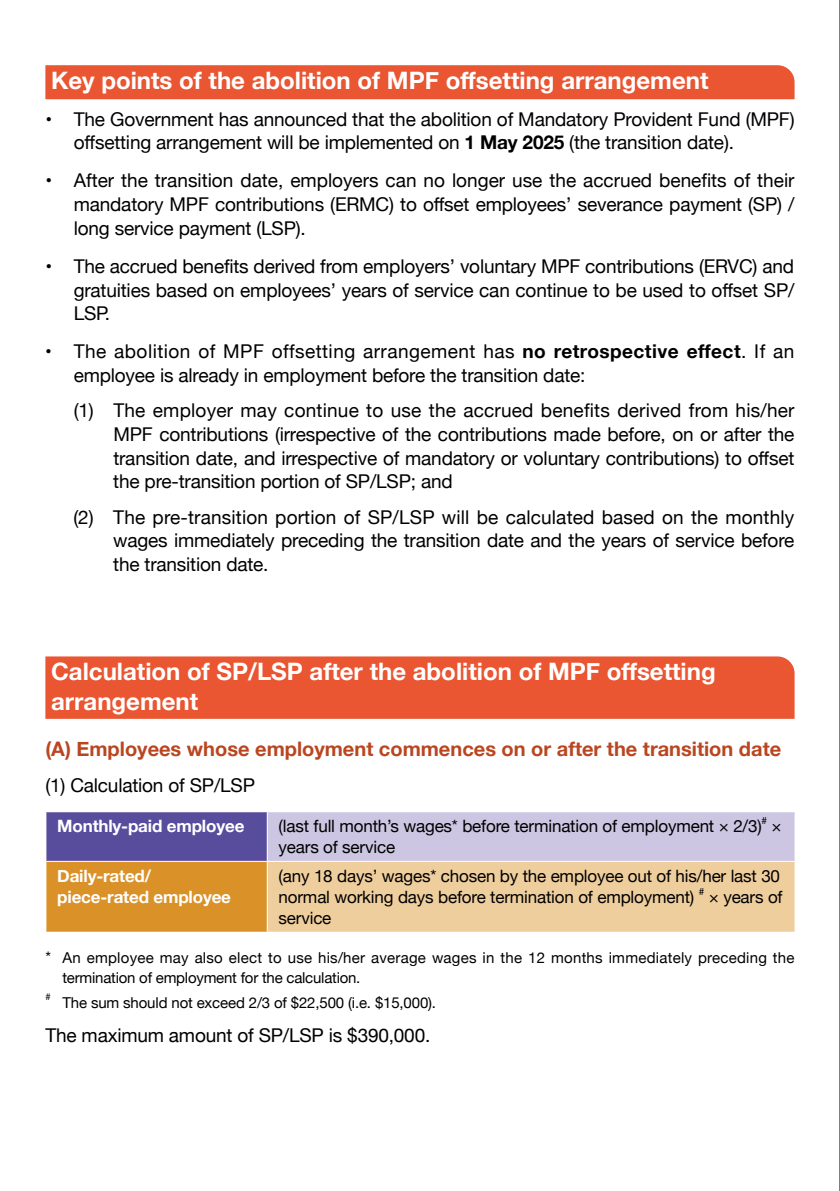
<style>
.page{position:relative;width:840px;height:1191px;background:#fff}
.page>*{position:absolute;margin:0;border:0;box-sizing:border-box;transform-origin:0 0}
.t1{font:700 24px/30px "Helvetica Neue";color:#fff}
.t2{font:700 20px "Helvetica Neue";color:#ba4620}
.t3{font:19px/23.8px "Helvetica Neue";letter-spacing:-.01em;color:#000;text-align:justify}
.t4{font:17px/21.2px "Helvetica Neue";letter-spacing:-.01em;color:#000}
.t5{font:700 17px/21.2px "Helvetica Neue";letter-spacing:-.01em;color:#fff}
.t6{font:15px/19.6px "Helvetica Neue";letter-spacing:.015em;color:#000}
.t7{font:15px "Helvetica Neue";letter-spacing:-.01em;color:#000}
.t8{font:10px "Helvetica Neue";color:#000}
.t9{font:9.4px "Helvetica Neue";color:#000}
.s1{font-weight:700}
.s2{font-size:16px}
</style>
<div class="page">
<div style="left:45px;top:65px;width:749px;height:34px;background:#ea5532"></div>
<div style="left:45px;top:656px;width:749px;height:63px;background:#ea5532"></div>
<div style="left:46px;top:811px;width:221px;height:50px;background:#584c9d"></div>
<div style="left:267px;top:811px;width:527px;height:50px;background:#ccc6e2"></div>
<div style="left:46px;top:861px;width:221px;height:71px;background:#da9127"></div>
<div style="left:267px;top:861px;width:527px;height:71px;background:#efce9e"></div>
<hr style="left:45px;top:811px;width:222px;height:1px;background:#fff">
<hr style="left:267px;top:811px;width:528px;height:1px;background:#fff">
<hr style="left:266px;top:812px;width:1px;height:49px;background:#fff">
<hr style="left:45px;top:861px;width:222px;height:1px;background:#fff">
<hr style="left:267px;top:861px;width:528px;height:1px;background:#fff">
<hr style="left:266px;top:862px;width:1px;height:69px;background:#fff">
<hr style="left:45px;top:931px;width:222px;height:1px;background:#fff">
<hr style="left:267px;top:931px;width:528px;height:1px;background:#fff">
<hr style="left:839px;top:0;width:1px;height:1191px;background:#000">
<p class="t1" style="left:51px;top:66px;width:658px">Key points of the abolition of MPF offsetting arrangement</p>
<p class="t3" style="left:74px;top:108px;width:722px;text-indent:-28px">• The Government has announced that the abolition of Mandatory Provident Fund (MPF) offsetting arrangement will be implemented on <span class="s1">1 May 2025</span> (the transition date).</p>
<p class="t3" style="left:74px;top:170px;width:722px;text-indent:-28px">• After the transition date, employers can no longer use the accrued benefits of their mandatory MPF contributions (ERMC) to offset employees’ severance payment (SP) / long service payment (LSP).</p>
<p class="t3" style="left:74px;top:255px;width:722px;text-indent:-28px">• The accrued benefits derived from employers’ voluntary MPF contributions (ERVC) and gratuities based on employees’ years of service can continue to be used to offset SP/ LSP.</p>
<p class="t3" style="left:74px;top:341px;width:722px;text-indent:-28px">• The abolition of MPF offsetting arrangement has <span class="s1">no retrospective effect</span>. If an employee is already in employment before the transition date:</p>
<p class="t3" style="left:113px;top:399px;width:682px;text-indent:-40px">(1) The employer may continue to use the accrued benefits derived from his/her MPF contributions (irrespective of the contributions made before, on or after the transition date, and irrespective of mandatory or voluntary contributions) to offset the pre-transition portion of SP/LSP; and</p>
<p class="t3" style="left:113px;top:506px;width:682px;text-indent:-40px">(2) The pre-transition portion of SP/LSP will be calculated based on the monthly wages immediately preceding the transition date and the years of service before the transition date.</p>
<p class="t1" style="left:51px;top:656px;width:665px">Calculation of SP/LSP after the abolition of MPF offsetting arrangement</p>
<p class="t2" style="left:45px;top:733px;width:737px">(A) Employees whose employment commences on or after the transition date</p>
<p class="t3" style="left:45px;top:774px;width:211px">(1) Calculation of SP/LSP</p>
<p class="t5" style="left:57px;top:815px;width:188px">Monthly-paid employee</p>
<p class="t4" style="left:278px;top:816px;width:484px">(last full month’s wages* before termination of employment × 2/3)</p>
<p class="t8" style="left:761px;top:813px;width:7px">#</p>
<p class="t4" style="left:771px;top:816px;width:12px">×</p>
<p class="t4" style="left:278px;top:837px;width:118px">years of service</p>
<p class="t5" style="left:57px;top:865px;width:175px">Daily-rated/ piece-rated employee</p>
<p class="t4" style="left:278px;top:866px;width:502px">(any 18 days’ wages* chosen by the employee out of his/her last 30 normal working days before termination of employment)</p>
<p class="t8" style="left:698px;top:884px;width:7px">#</p>
<p class="t4" style="left:708px;top:887px;width:75px">× years of</p>
<p class="t4" style="left:278px;top:908px;width:54px">service</p>
<p class="t6" style="left:62px;top:948px;width:733px;text-indent:-17px"><span class="s2">*</span> An employee may also elect to use his/her average wages in the 12 months immediately preceding the termination of employment for the calculation.</p>
<p class="t9" style="left:45px;top:990px;width:7px">#</p>
<p class="t7" style="left:62px;top:991px;width:375px">The sum should not exceed 2/3 of $22,500 (i.e. $15,000).</p>
<p class="t3" style="left:45px;top:1024px;width:386px">The maximum amount of SP/LSP is $390,000.</p>
</div>
